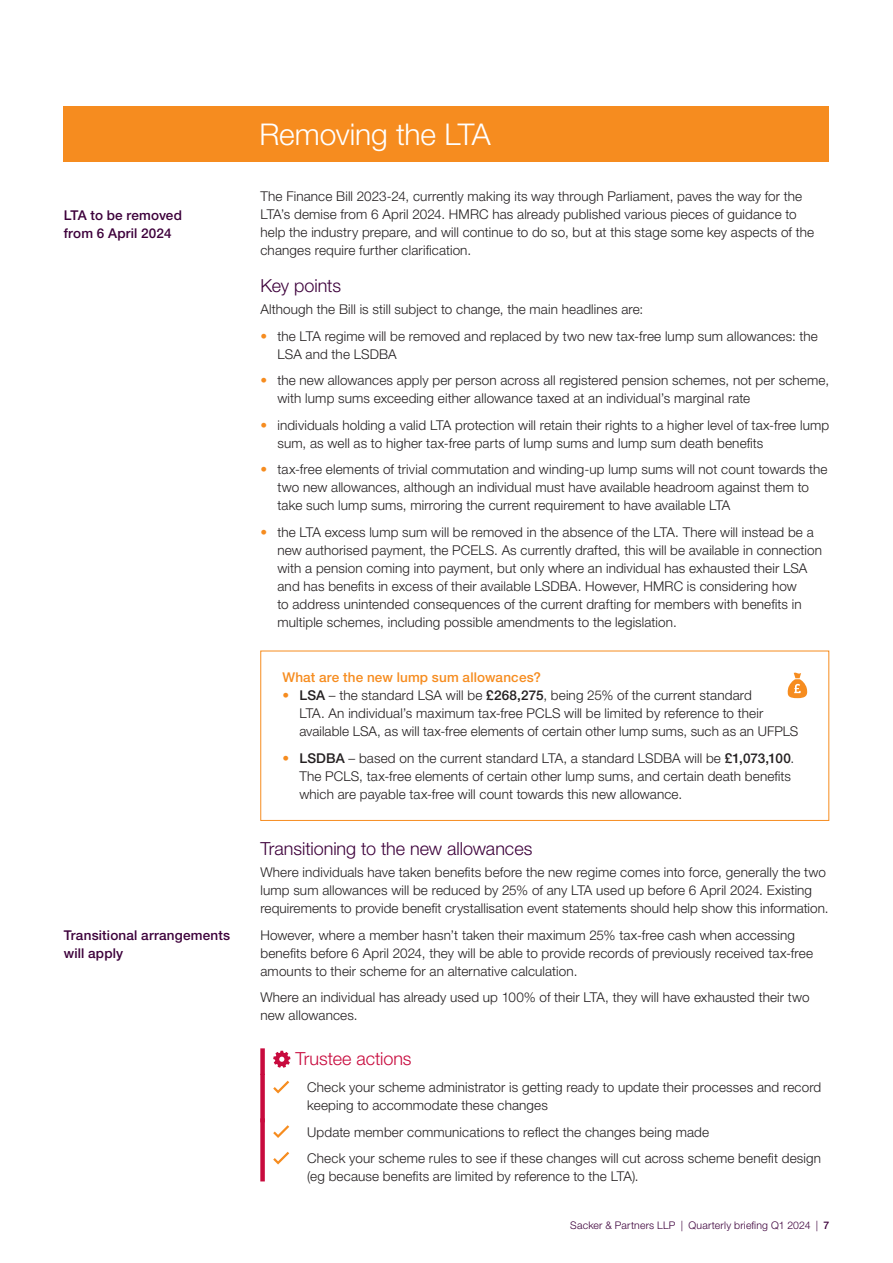
<style>
.page{position:relative;width:893px;height:1263px;background:#fff}
.page>*{position:absolute;margin:0;border:0;box-sizing:border-box;transform-origin:0 0}
.t1{font:300 30px "Helvetica Neue LT Pro";letter-spacing:-.005em;color:#fff}
.Heading_2{font:300 18px "Helvetica Neue LT Pro";letter-spacing:-.005em;color:#3d003b}
.Key_Action_headline{font:300 18px "Helvetica Neue LT Pro";letter-spacing:-.005em;color:#c80b3e}
.Key_action_body{font:300 13.5px/18px "Helvetica Neue LT Pro";letter-spacing:.01em;color:#231f20}
.Pull_out{font:500 13.5px/18px "Helvetica Neue LT Pro";letter-spacing:.015em;color:#3d003b}
.Heading_3{font:500 13.5px "Helvetica Neue LT Pro";letter-spacing:.015em;color:#f68c1f}
.t2{font:300 10.5px "Helvetica Neue LT Pro";letter-spacing:.02em;color:#3d003b}
.s1{color:#f68c1f}
.s2{font-weight:500}
</style>
<div class="page">
<div style="left:64px;top:106px;width:765px;height:56px;background:#f68c1f"></div>
<div style="left:260px;top:1048px;width:5px;height:27px;background:#c80b3e"></div>
<div style="left:260px;top:1074px;width:5px;height:48px;background:#c80b3e"></div>
<div style="left:260px;top:1118px;width:5px;height:63px;background:#c80b3e"></div>
<svg style="left:273px;top:1051px;width:18px;height:17px"></svg>
<svg style="left:273px;top:1081px;width:16px;height:12px"></svg>
<svg style="left:273px;top:1125px;width:16px;height:13px"></svg>
<svg style="left:273px;top:1152px;width:16px;height:12px"></svg>
<div style="left:260px;top:651px;width:569px;height:170px;border:1px solid #f68c1f"></div>
<svg style="left:787px;top:672px;width:21px;height:26px"></svg>
<p class="Pull_out" style="left:64px;top:206px;width:120px">LTA to be removed from 6 April 2024</p>
<p class="Pull_out" style="left:64px;top:926px;width:168px">Transitional arrangements will apply</p>
<p class="t1" style="left:259px;top:116px;width:233px">Removing the LTA</p>
<p class="Key_action_body" style="left:260px;top:187px;width:555px">The Finance Bill 2023-24, currently making its way through Parliament, paves the way for the LTA’s demise from 6 April 2024. HMRC has already published various pieces of guidance to help the industry prepare, and will continue to do so, but at this stage some key aspects of the changes require further clarification.</p>
<p class="Heading_2" style="left:260px;top:274px;width:82px">Key points</p>
<p class="Key_action_body" style="left:260px;top:300px;width:384px">Although the Bill is still subject to change, the main headlines are:</p>
<p class="Key_action_body" style="left:277px;top:326px;width:542px;text-indent:-17px"><span class="s1">•</span> the LTA regime will be removed and replaced by two new tax-free lump sum allowances: the<br>LSA and the LSDBA</p>
<p class="Key_action_body" style="left:277px;top:371px;width:553px;text-indent:-17px"><span class="s1">•</span> the new allowances apply per person across all registered pension schemes, not per scheme, with lump sums exceeding either allowance taxed at an individual’s marginal rate</p>
<p class="Key_action_body" style="left:277px;top:415px;width:553px;text-indent:-17px"><span class="s1">•</span> individuals holding a valid LTA protection will retain their rights to a higher level of tax-free lump sum, as well as to higher tax-free parts of lump sums and lump sum death benefits</p>
<p class="Key_action_body" style="left:277px;top:460px;width:552px;text-indent:-17px"><span class="s1">•</span> tax-free elements of trivial commutation and winding-up lump sums will not count towards the two new allowances, although an individual must have available headroom against them to take such lump sums, mirroring the current requirement to have available LTA</p>
<p class="Key_action_body" style="left:277px;top:522px;width:546px;text-indent:-17px"><span class="s1">•</span> the LTA excess lump sum will be removed in the absence of the LTA. There will instead be a new authorised payment, the PCELS. As currently drafted, this will be available in connection with a pension coming into payment, but only where an individual has exhausted their LSA and has benefits in excess of their available LSDBA. However, HMRC is considering how<br>to address unintended consequences of the current drafting for members with benefits in multiple schemes, including possible amendments to the legislation.</p>
<p class="Heading_3" style="left:282px;top:669px;width:260px">What are the new lump sum allowances?</p>
<p class="Key_action_body" style="left:299px;top:686px;width:501px;text-indent:-17px"><span class="s1">•</span> <span class="s2">LSA</span> – the standard LSA will be <span class="s2">£268,275</span>, being 25% of the current standard<br>LTA. An individual’s maximum tax-free PCLS will be limited by reference to their available LSA, as will tax-free elements of certain other lump sums, such as an UFPLS</p>
<p class="Key_action_body" style="left:299px;top:749px;width:496px;text-indent:-17px"><span class="s1">•</span> <span class="s2">LSDBA</span> – based on the current standard LTA, a standard LSDBA will be <span class="s2">£1,073,100</span>.<br>The PCLS, tax-free elements of certain other lump sums, and certain death benefits which are payable tax-free will count towards this new allowance.</p>
<p class="Heading_2" style="left:260px;top:837px;width:273px">Transitioning to the new allowances</p>
<p class="Key_action_body" style="left:260px;top:863px;width:570px">Where individuals have taken benefits before the new regime comes into force, generally the two lump sum allowances will be reduced by 25% of any LTA used up before 6 April 2024. Existing requirements to provide benefit crystallisation event statements should help show this information.</p>
<p class="Key_action_body" style="left:260px;top:925px;width:554px">However, where a member hasn’t taken their maximum 25% tax-free cash when accessing benefits before 6 April 2024, they will be able to provide records of previously received tax-free amounts to their scheme for an alternative calculation.</p>
<p class="Key_action_body" style="left:260px;top:988px;width:551px">Where an individual has already used up 100% of their LTA, they will have exhausted their two new allowances.</p>
<p class="Key_Action_headline" style="left:295px;top:1048px;width:118px">Trustee actions</p>
<p class="Key_action_body" style="left:307px;top:1078px;width:516px">Check your scheme administrator is getting ready to update their processes and record keeping to accommodate these changes</p>
<p class="Key_action_body" style="left:307px;top:1122px;width:403px">Update member communications to reflect the changes being made</p>
<p class="Key_action_body" style="left:307px;top:1149px;width:515px">Check your scheme rules to see if these changes will cut across scheme benefit design (eg because benefits are limited by reference to the LTA).</p>
<p class="t2" style="left:570px;top:1219px;width:260px">Sacker &amp; Partners LLP | Quarterly briefing Q1 2024 | <span class="s2">7</span></p>
</div>
